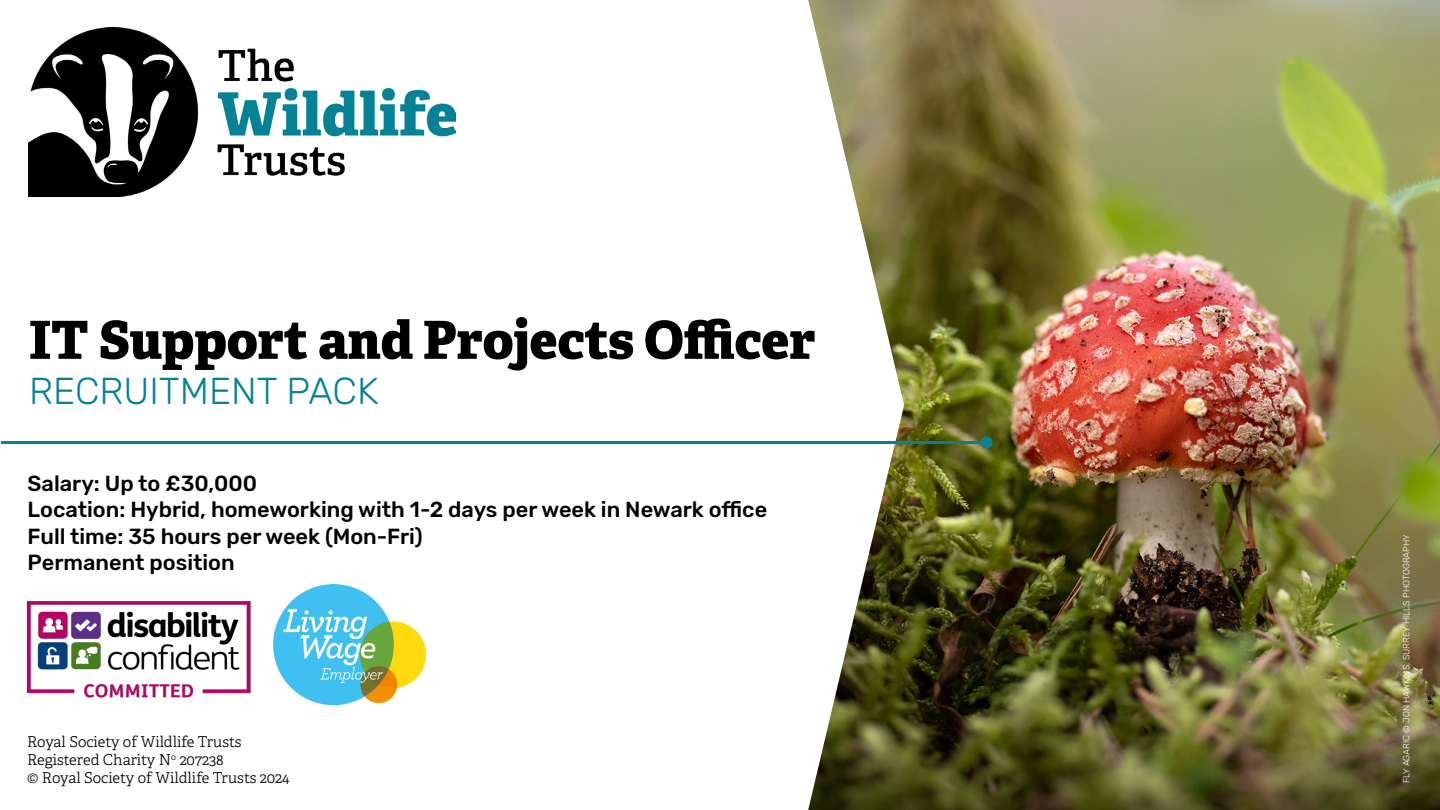
<style>
.page{position:relative;width:1440px;height:810px;background:#fff}
.page>*{position:absolute;margin:0;border:0;box-sizing:border-box;transform-origin:0 0}
.t1{font:800 52.5px "Adelle";color:#000}
.t2{font:300 37.5px "Rubik";color:#058295}
.Body_text{font:500 21.75px "Rubik";color:#000}
.t3{font:300 15px "Adelle";color:#000}
.Page_title{font:300 9px "Rubik";color:#fff}
</style>
<div class="page">
<img style="left:808px;top:0;width:632px;height:810px">
<img style="left:27px;top:602px;width:223px;height:96px">
<img style="left:274px;top:584px;width:152px;height:120px">
<hr style="left:1px;top:441px;width:986px;height:3px;background:#058295">
<div style="left:981px;top:436px;width:12px;height:12px;background:#058295;border-radius:50%"></div>
<img style="left:28px;top:27px;width:428px;height:170px">
<p class="t1" style="left:29px;top:301px;width:788px">IT Support and Projects Officer</p>
<p class="t2" style="left:29px;top:370px;width:351px">RECRUITMENT PACK</p>
<p class="Body_text" style="left:28px;top:471px;width:231px">Salary: Up to £30,000</p>
<p class="Body_text" style="left:28px;top:497px;width:741px">Location: Hybrid, homeworking with 1-2 days per week in Newark office</p>
<p class="Body_text" style="left:28px;top:523px;width:397px">Full time: 35 hours per week (Mon-Fri)</p>
<p class="Body_text" style="left:28px;top:550px;width:209px">Permanent position</p>
<p class="t3" style="left:27px;top:731px;width:216px">Royal Society of Wildlife Trusts</p>
<p class="t3" style="left:27px;top:749px;width:198px">Registered Charity N<sup>o</sup> 207238</p>
<p class="t3" style="left:27px;top:767px;width:264px">© Royal Society of Wildlife Trusts 2024</p>
<p class="Page_title" style="left:1401px;top:783px;width:250px;rotate:-90deg">FLY AGARIC © JON HAWKINS, SURREY HILLS PHOTOGRAPHY</p>
</div>
